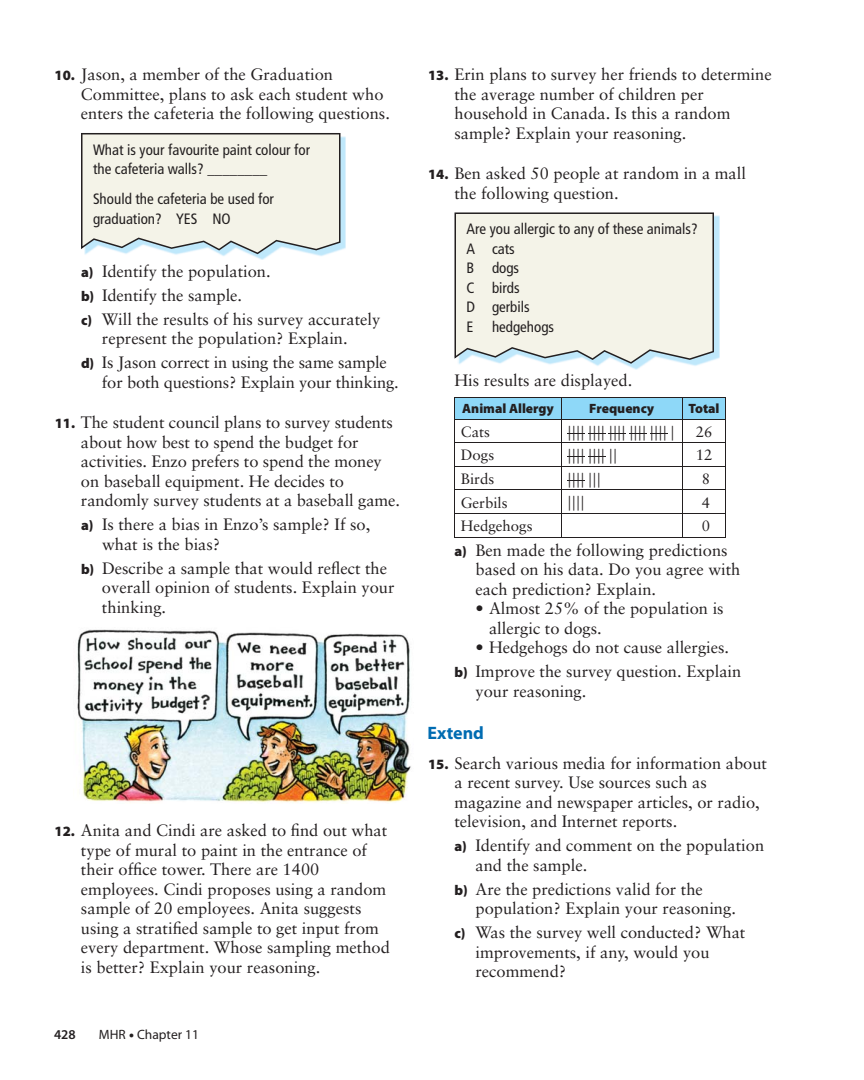
<style>
.page{position:relative;width:864px;height:1080px;background:#fff}
.page>*{position:absolute;margin:0;border:0;box-sizing:border-box;transform-origin:0 0}
.t1{font:700 18px "Myriad Pro";color:#006cb2}
.t2{font:16.5px/19.5px "Sabon";color:#231f20}
.t3{font:condensed 15px/19.5px "Frutiger";color:#231f20}
.t4{font:15px "Uni Math";color:#231f20}
.t5{font:15px "Sabon";color:#231f20}
.t6{font:900 13.5px "Myriad Pro";color:#231f20}
.t7{font:13.5px "Myriad Pro";color:#231f20}
.t8{font:600 13.5px "Myriad Pro";color:#231f20}
.s1{font-family:"Myriad Pro";font-weight:900;font-size:14.25px}
.s2{font-weight:900}
</style>
<div class="page">
<img style="left:85px;top:136px;width:261px;height:123px">
<svg style="left:81px;top:133px;width:259px;height:121px"></svg>
<img style="left:549px;top:216px;width:170px;height:153px">
<svg style="left:454px;top:212px;width:260px;height:152px;fill:#f4f3e8"></svg>
<hr style="left:454px;top:537px;width:272px;height:1px;background:#231f20">
<svg style="left:454px;top:397px;width:272px;height:140px"></svg>
<img style="left:77px;top:629px;width:334px;height:174px">
<p class="t2" style="left:81px;top:66px;width:310px;text-indent:-26px"><span class="s1">10.</span> Jason, a member of the Graduation<br>Committee, plans to ask each student who enters the cafeteria the following questions.</p>
<p class="t3" style="left:93px;top:141px;width:219px">What is your favourite paint colour for the cafeteria walls? ________</p>
<p class="t3" style="left:93px;top:190px;width:183px">Should the cafeteria be used for graduation? YES NO</p>
<p class="t2" style="left:81px;top:260px;width:301px;line-height:24px"><span class="s1">a)</span> Identify the population.<br><span class="s1">b)</span> Identify the sample.<br><span class="s1">c)</span> Will the results of his survey accurately</p>
<p class="t2" style="left:81px;top:328px;width:307px;line-height:24px;text-indent:21px">represent the population? Explain.<br><span class="s1">d)</span> Is Jason correct in using the same sample</p>
<p class="t2" style="left:102px;top:374px;width:298px">for both questions? Explain your thinking.</p>
<p class="t2" style="left:81px;top:414px;width:321px;text-indent:-26px"><span class="s1">11.</span> The student council plans to survey students about how best to spend the budget for activities. Enzo prefers to spend the money on baseball equipment. He decides to randomly survey students at a baseball game.</p>
<p class="t2" style="left:102px;top:516px;width:270px;text-indent:-21px"><span class="s1">a)</span> Is there a bias in Enzo’s sample? If so, what is the bias?</p>
<p class="t2" style="left:102px;top:560px;width:294px;text-indent:-21px"><span class="s1">b)</span> Describe a sample that would reflect the overall opinion of students. Explain your thinking.</p>
<p class="t2" style="left:81px;top:822px;width:310px;text-indent:-26px"><span class="s1">12.</span> Anita and Cindi are asked to find out what type of mural to paint in the entrance of their office tower. There are 1400 employees. Cindi proposes using a random sample of 20 employees. Anita suggests using a stratified sample to get input from every department. Whose sampling method is better? Explain your reasoning.</p>
<p class="t8" style="left:54px;top:1030px;width:23px">428</p>
<p class="t7" style="left:99px;top:1030px;width:102px">MHR <span class="s2">•</span> Chapter 11</p>
<p class="t2" style="left:454px;top:66px;width:319px;text-indent:-26px"><span class="s1">13.</span> Erin plans to survey her friends to determine the average number of children per household in Canada. Is this a random sample? Explain your reasoning.</p>
<p class="t2" style="left:454px;top:165px;width:293px;text-indent:-26px"><span class="s1">14.</span> Ben asked 50 people at random in a mall the following question.</p>
<p class="t3" style="left:466px;top:220px;width:233px">Are you allergic to any of these animals?<br>A cats<br>B dogs<br>C birds<br>D gerbils<br>E hedgehogs</p>
<p class="t2" style="left:454px;top:372px;width:179px">His results are displayed.</p>
<p class="t6" style="left:462px;top:404px;width:93px">Animal Allergy</p>
<p class="t6" style="left:589px;top:404px;width:67px">Frequency</p>
<p class="t6" style="left:689px;top:404px;width:33px">Total</p>
<p class="t5" style="left:461px;top:425px;width:31px">Cats</p>
<p class="t4" style="left:567px;top:426px;width:109px">|||| |||| |||| |||| |||| |</p>
<p class="t5" style="left:696px;top:425px;width:18px">26</p>
<p class="t5" style="left:461px;top:449px;width:35px">Dogs</p>
<p class="t4" style="left:567px;top:449px;width:51px">|||| |||| ||</p>
<p class="t5" style="left:696px;top:449px;width:18px">12</p>
<p class="t5" style="left:461px;top:473px;width:35px">Birds</p>
<p class="t4" style="left:567px;top:473px;width:35px">|||| |||</p>
<p class="t5" style="left:702px;top:473px;width:10px">8</p>
<p class="t5" style="left:461px;top:496px;width:48px">Gerbils</p>
<p class="t4" style="left:567px;top:497px;width:19px">||||</p>
<p class="t5" style="left:702px;top:496px;width:10px">4</p>
<p class="t5" style="left:461px;top:520px;width:73px">Hedgehogs</p>
<p class="t5" style="left:702px;top:520px;width:10px">0</p>
<p class="t2" style="left:476px;top:541px;width:267px;text-indent:-21px"><span class="s1">a)</span> Ben made the following predictions based on his data. Do you agree with each prediction? Explain.</p>
<p class="t2" style="left:489px;top:600px;width:236px;text-indent:-14px">• Almost 25% of the population is allergic to dogs.</p>
<p class="t2" style="left:454px;top:637px;width:288px;line-height:24px;text-align:center">• Hedgehogs do not cause allergies.<br><span class="s1">b)</span> Improve the survey question. Explain</p>
<p class="t2" style="left:476px;top:682px;width:112px">your reasoning.</p>
<p class="t1" style="left:428px;top:726px;width:58px">Extend</p>
<p class="t2" style="left:454px;top:754px;width:314px;text-indent:-26px"><span class="s1">15.</span> Search various media for information about a recent survey. Use sources such as magazine and newspaper articles, or radio, television, and Internet reports.</p>
<p class="t2" style="left:476px;top:837px;width:290px;text-indent:-21px"><span class="s1">a)</span> Identify and comment on the population and the sample.</p>
<p class="t2" style="left:476px;top:880px;width:262px;text-indent:-21px"><span class="s1">b)</span> Are the predictions valid for the population? Explain your reasoning.</p>
<p class="t2" style="left:476px;top:924px;width:271px;text-indent:-21px"><span class="s1">c)</span> Was the survey well conducted? What improvements, if any, would you recommend?</p>
</div>
